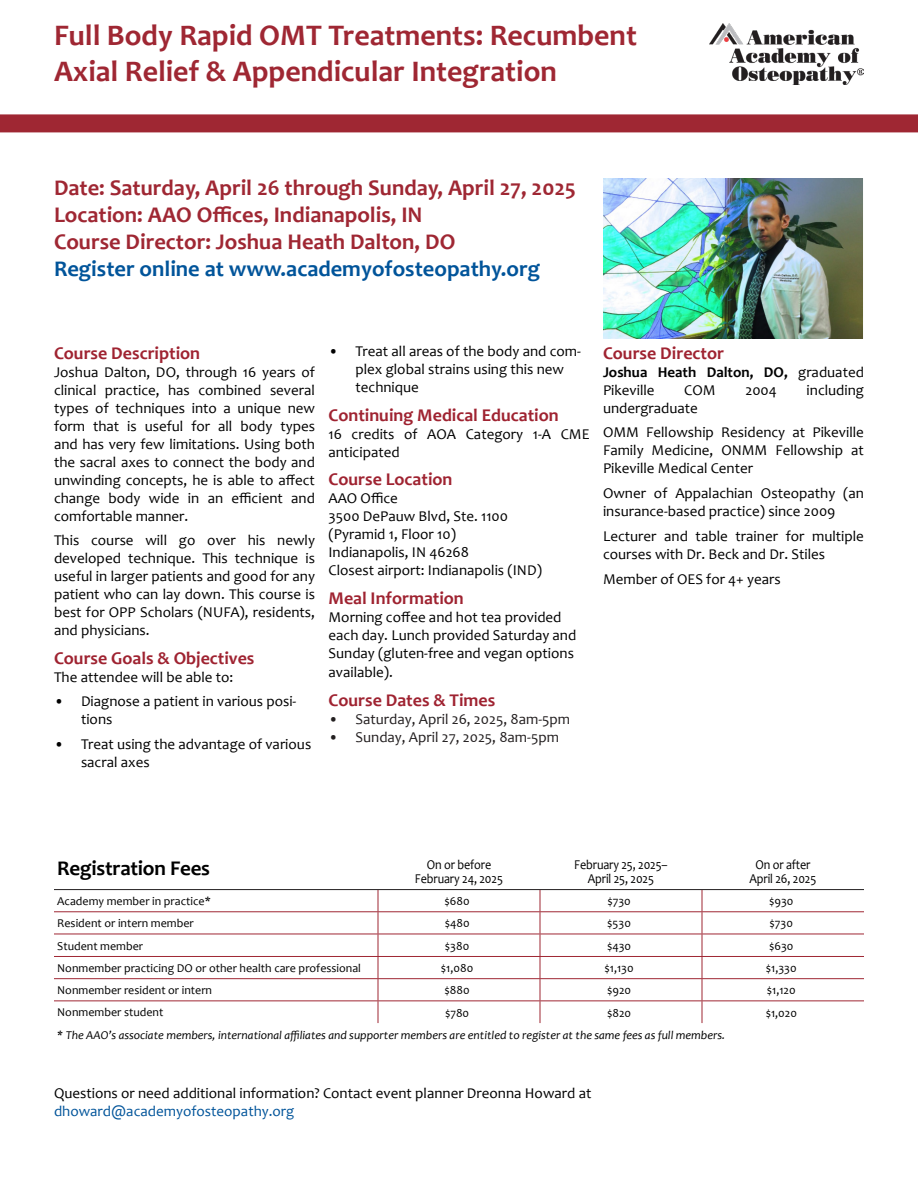
<style>
.page{position:relative;width:918px;height:1188px;background:#fff}
.page>*{position:absolute;margin:0;border:0;box-sizing:border-box;transform-origin:0 0}
.t1{font:700 30px/36px "Candara";color:#9f2733}
.t2{font:700 22.5px "Candara";color:#9f2733}
.Flier_body_text{font:700 22.5px "Candara";color:#01549a}
.t3{font:700 21px "Candara";letter-spacing:-.01em;color:#000}
.Flier_section_header{font:700 18px "Candara";color:#9f2331}
.Flier_body_text-2{font:15px/18px "Candara";color:#000}
.t4{font:15px "Candara";color:#231f20}
.Flier_body_text-3{font:700 15px/18px "Candara";color:#000}
.t5{font:13.5px/13.5px "Candara";letter-spacing:-.01em;color:#000;text-align:center;scale:.9 1}
.t6{font:12px "Candara";color:#000}
.t7{font:italic 12px "Candara";color:#000}
.s1{font-weight:400}
.s2{color:#01549a}
</style>
<div class="page">
<hr style="left:54px;top:889px;width:324px;height:1px;background:#231f20">
<hr style="left:54px;top:911px;width:324px;height:1px;background:#9f2733">
<hr style="left:54px;top:934px;width:324px;height:1px;background:#9f2733">
<hr style="left:54px;top:956px;width:324px;height:1px;background:#9f2733">
<hr style="left:54px;top:978px;width:324px;height:1px;background:#9f2733">
<hr style="left:54px;top:1000px;width:324px;height:1px;background:#9f2733">
<hr style="left:378px;top:889px;width:162px;height:1px;background:#231f20">
<hr style="left:540px;top:889px;width:162px;height:1px;background:#231f20">
<hr style="left:702px;top:889px;width:162px;height:1px;background:#231f20">
<hr style="left:378px;top:911px;width:162px;height:1px;background:#9f2733">
<hr style="left:540px;top:911px;width:162px;height:1px;background:#9f2733">
<hr style="left:702px;top:911px;width:162px;height:1px;background:#9f2733">
<hr style="left:378px;top:934px;width:162px;height:1px;background:#9f2733">
<hr style="left:540px;top:934px;width:162px;height:1px;background:#9f2733">
<hr style="left:702px;top:934px;width:162px;height:1px;background:#9f2733">
<hr style="left:378px;top:956px;width:162px;height:1px;background:#9f2733">
<hr style="left:540px;top:956px;width:162px;height:1px;background:#9f2733">
<hr style="left:702px;top:956px;width:162px;height:1px;background:#9f2733">
<hr style="left:378px;top:978px;width:162px;height:1px;background:#9f2733">
<hr style="left:540px;top:978px;width:162px;height:1px;background:#9f2733">
<hr style="left:702px;top:978px;width:162px;height:1px;background:#9f2733">
<hr style="left:378px;top:1000px;width:162px;height:1px;background:#9f2733">
<svg style="left:378px;top:890px;width:1px;height:133px"></svg>
<hr style="left:540px;top:1000px;width:162px;height:1px;background:#9f2733">
<svg style="left:540px;top:890px;width:1px;height:133px"></svg>
<hr style="left:702px;top:1000px;width:162px;height:1px;background:#9f2733">
<svg style="left:702px;top:890px;width:1px;height:133px"></svg>
<div style="left:0;top:114px;width:918px;height:18px;background:#9f2733"></div>
<img style="left:603px;top:179px;width:260px;height:159px">
<img style="left:710px;top:24px;width:154px;height:60px">
<p class="t1" style="left:54px;top:17px;width:584px">Full Body Rapid OMT Treatments: Recumbent<br>Axial Relief &amp; Appendicular Integration</p>
<p class="t2" style="left:54px;top:174px;width:523px">Date: Saturday, April 26 through Sunday, April 27, 2025</p>
<p class="t2" style="left:54px;top:201px;width:370px">Location: AAO Offices, Indianapolis, IN</p>
<p class="t2" style="left:54px;top:228px;width:403px">Course Director: Joshua Heath Dalton, DO</p>
<p class="Flier_body_text" style="left:54px;top:255px;width:488px">Register online at www.academyofosteopathy.org</p>
<p class="Flier_section_header" style="left:54px;top:342px;width:148px">Course Description</p>
<p class="Flier_body_text-2" style="left:54px;top:363px;width:263px;text-align:justify">Joshua Dalton, DO, through 16 years of clinical practice, has combined several types of techniques into a unique new form that is useful for all body types and has very few limitations. Using both the sacral axes to connect the body and unwinding concepts, he is able to affect change body wide in an efficient and comfortable manner.</p>
<p class="Flier_body_text-2" style="left:54px;top:531px;width:263px;text-align:justify">This course will go over his newly developed technique. This technique is useful in larger patients and good for any patient who can lay down. This course is best for OPP Scholars (NUFA), residents, and physicians.</p>
<p class="Flier_section_header" style="left:54px;top:647px;width:202px">Course Goals &amp; Objectives</p>
<p class="Flier_body_text-2" style="left:54px;top:668px;width:181px">The attendee will be able to:</p>
<p class="Flier_body_text-2" style="left:81px;top:692px;width:217px;text-indent:-27px">• Diagnose a patient in various posi&shy;tions</p>
<p class="Flier_body_text-2" style="left:81px;top:735px;width:232px;text-indent:-27px">• Treat using the advantage of various sacral axes</p>
<p class="Flier_body_text-2" style="left:356px;top:342px;width:227px;text-indent:-27px">• Treat all areas of the body and com&shy;plex global strains using this new technique</p>
<p class="Flier_section_header" style="left:328px;top:404px;width:232px">Continuing Medical Education</p>
<p class="Flier_body_text-2" style="left:328px;top:425px;width:263px">16 credits of AOA Category 1-A CME anticipated</p>
<p class="Flier_section_header" style="left:328px;top:468px;width:125px">Course Location</p>
<p class="Flier_body_text-2" style="left:328px;top:489px;width:71px">AAO Office</p>
<p class="Flier_body_text-2" style="left:328px;top:507px;width:181px">3500 DePauw Blvd, Ste. 1100</p>
<p class="Flier_body_text-2" style="left:328px;top:525px;width:129px">(Pyramid 1, Floor 10)</p>
<p class="Flier_body_text-2" style="left:328px;top:543px;width:142px">Indianapolis, IN 46268</p>
<p class="Flier_body_text-2" style="left:328px;top:561px;width:215px">Closest airport: Indianapolis (IND)</p>
<p class="Flier_section_header" style="left:328px;top:586px;width:137px">Meal Information</p>
<p class="Flier_body_text-2" style="left:328px;top:608px;width:249px">Morning coffee and hot tea provided each day. Lunch provided Saturday and<br>Sunday (gluten-free and vegan options</p>
<p class="Flier_body_text-2" style="left:328px;top:663px;width:66px">available).</p>
<p class="Flier_section_header" style="left:328px;top:689px;width:168px">Course Dates &amp; Times</p>
<p class="t4" style="left:328px;top:709px;width:243px">• Saturday, April 26, 2025, 8am-5pm</p>
<p class="t4" style="left:328px;top:727px;width:232px">• Sunday, April 27, 2025, 8am-5pm</p>
<p class="Flier_section_header" style="left:603px;top:342px;width:123px">Course Director</p>
<p class="Flier_body_text-3" style="left:603px;top:363px;width:263px">Joshua Heath Dalton, DO, <span class="s1">graduated<br>Pikeville</span></p>
<p class="Flier_body_text-2" style="left:684px;top:381px;width:33px">COM</p>
<p class="Flier_body_text-2" style="left:746px;top:381px;width:33px">2004</p>
<p class="Flier_body_text-2" style="left:807px;top:381px;width:59px">including</p>
<p class="Flier_body_text-2" style="left:603px;top:399px;width:96px">undergraduate</p>
<p class="Flier_body_text-2" style="left:603px;top:423px;width:263px;text-align:justify">OMM Fellowship Residency at Pikeville Family Medicine, ONMM Fellowship at Pikeville Medical Center</p>
<p class="Flier_body_text-2" style="left:603px;top:484px;width:263px">Owner of Appalachian Osteopathy (an insurance-based practice) since 2009</p>
<p class="Flier_body_text-2" style="left:603px;top:527px;width:263px">Lecturer and table trainer for multiple courses with Dr. Beck and Dr. Stiles</p>
<p class="Flier_body_text-2" style="left:603px;top:570px;width:179px">Member of OES for 4+ years</p>
<p class="t3" style="left:57px;top:855px;width:154px">Registration Fees</p>
<p class="t5" style="left:415px;top:858px;width:99px">On or before<br>February 24, 2025</p>
<p class="t5" style="left:574px;top:858px;width:105px">February 25, 2025–<br>April 25, 2025</p>
<p class="t5" style="left:750px;top:858px;width:76px">On or after<br>April 26, 2025</p>
<p class="t6" style="left:57px;top:894px;width:155px">Academy member in practice*</p>
<p class="t6" style="left:445px;top:894px;width:27px">$680</p>
<p class="t6" style="left:607px;top:894px;width:25px">$730</p>
<p class="t6" style="left:769px;top:894px;width:26px">$930</p>
<p class="t6" style="left:57px;top:916px;width:138px">Resident or intern member</p>
<p class="t6" style="left:445px;top:916px;width:26px">$480</p>
<p class="t6" style="left:607px;top:916px;width:25px">$530</p>
<p class="t6" style="left:770px;top:916px;width:25px">$730</p>
<p class="t6" style="left:57px;top:938px;width:87px">Student member</p>
<p class="t6" style="left:445px;top:938px;width:26px">$380</p>
<p class="t6" style="left:607px;top:938px;width:26px">$430</p>
<p class="t6" style="left:769px;top:938px;width:26px">$630</p>
<p class="t6" style="left:57px;top:961px;width:305px">Nonmember practicing DO or other health care professional</p>
<p class="t6" style="left:441px;top:961px;width:34px">$1,080</p>
<p class="t6" style="left:605px;top:961px;width:31px">$1,130</p>
<p class="t6" style="left:766px;top:961px;width:32px">$1,330</p>
<p class="t6" style="left:57px;top:983px;width:156px">Nonmember resident or intern</p>
<p class="t6" style="left:445px;top:983px;width:27px">$880</p>
<p class="t6" style="left:607px;top:983px;width:26px">$920</p>
<p class="t6" style="left:767px;top:983px;width:30px">$1,120</p>
<p class="t6" style="left:57px;top:1005px;width:108px">Nonmember student</p>
<p class="t6" style="left:445px;top:1005px;width:26px">$780</p>
<p class="t6" style="left:607px;top:1005px;width:26px">$820</p>
<p class="t6" style="left:766px;top:1005px;width:33px">$1,020</p>
<p class="t7" style="left:57px;top:1027px;width:669px">* The AAO’s associate members, international affiliates and supporter members are entitled to register at the same fees as full members.</p>
<p class="Flier_body_text-2" style="left:54px;top:1084px;width:539px">Questions or need additional information? Contact event planner Dreonna Howard at <span class="s2">dhoward@academyofosteopathy.org</span></p>
</div>
